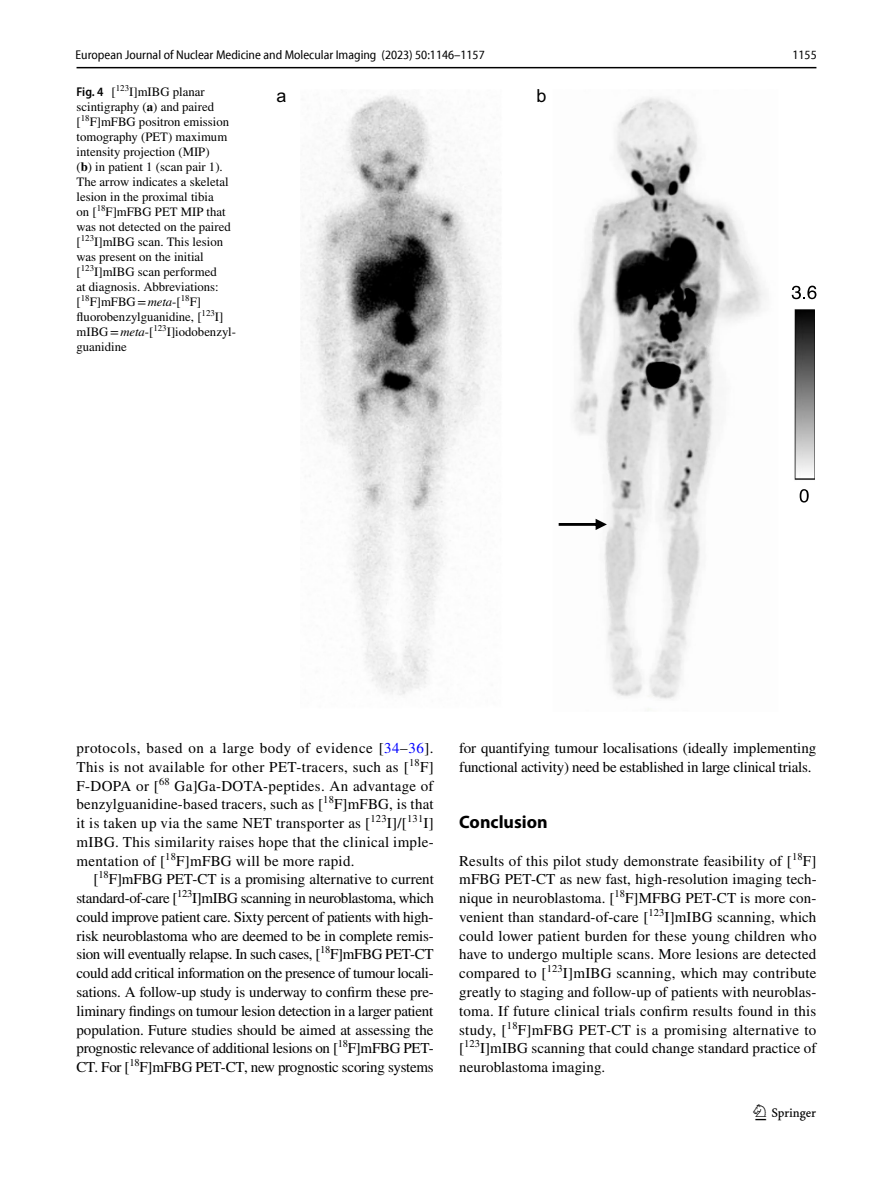
<style>
.page{position:relative;width:893px;height:1187px;background:#fff}
.page>*{position:absolute;margin:0;border:0;box-sizing:border-box;transform-origin:0 0}
.t1{font:22.5px "Springnew Regular 3";color:#000}
.t2{font:700 18px "Myriad Pro";color:#000}
.t3{font:18px "Arial 6";color:#000}
.t4{font:15px/18.8px "STIX";color:#000;text-align:justify}
.t5{font:12.75px/15px "STIX";color:#000}
.t6{font:semi-condensed 12.75px "Myriad Pro Unic";color:#000}
.s1{font-family:"Myriad Pro";font-weight:600;font-stretch:semi-condensed}
.s2{font-weight:700}
.s3{font-style:italic}
.s4{color:#00f}
</style>
<div class="page">
<hr style="left:77px;top:67px;width:739px;height:1px;background:#000">
<img style="left:301px;top:95px;width:514px;height:616px">
<svg style="left:792px;top:285px;width:24px;height:14px"></svg>
<svg style="left:800px;top:489px;width:9px;height:13px"></svg>
<svg style="left:559px;top:518px;width:48px;height:12px"></svg>
<p class="t6" style="left:76px;top:50px;width:411px">European Journal of Nuclear Medicine and Molecular Imaging (2023) 50:1146–1157</p>
<p class="t6" style="left:792px;top:50px;width:26px">1155</p>
<p class="t5" style="left:77px;top:85px;width:161px"><span class="s1">Fig. 4</span> [<sup>123</sup>I]mIBG planar scintigraphy (<span class="s2">a</span>) and paired [<sup>18</sup>F]mFBG positron emission tomography (PET) maximum intensity projection (MIP)<br>(<span class="s2">b</span>) in patient 1 (scan pair 1).<br>The arrow indicates a skeletal lesion in the proximal tibia<br>on [<sup>18</sup>F]mFBG PET MIP that was not detected on the paired [<sup>123</sup>I]mIBG scan. This lesion was present on the initial [<sup>123</sup>I]mIBG scan performed<br>at diagnosis. Abbreviations: [<sup>18</sup>F]mFBG=<span class="s3">meta</span>-[<sup>18</sup>F] fluorobenzylguanidine, [<sup>123</sup>I] mIBG=<span class="s3">meta</span>-[<sup>123</sup>I]iodobenzyl&shy;guanidine</p>
<p class="t3" style="left:276px;top:85px;width:12px">a</p>
<p class="t3" style="left:536px;top:85px;width:12px">b</p>
<p class="t4" style="left:77px;top:739px;width:359px">protocols, based on a large body of evidence [<span class="s4">34</span>–<span class="s4">36</span>].<br>This is not available for other PET-tracers, such as [<sup>18</sup>F] F-DOPA or [<sup>68</sup> Ga]Ga-DOTA-peptides. An advantage of benzylguanidine-based tracers, such as [<sup>18</sup>F]mFBG, is that it is taken up via the same NET transporter as [<sup>123</sup>I]/[<sup>131</sup>I] mIBG. This similarity raises hope that the clinical imple&shy;mentation of [<sup>18</sup>F]mFBG will be more rapid.</p>
<p class="t4" style="left:77px;top:871px;width:359px;text-indent:17px">[<sup>18</sup>F]mFBG PET-CT is a promising alternative to current standard-of-care [<sup>123</sup>I]mIBG scanning in neuroblastoma, which could improve patient care. Sixty percent of patients with high&shy;risk neuroblastoma who are deemed to be in complete remis&shy;sion will eventually relapse. In such cases, [<sup>18</sup>F]mFBG PET-CT could add critical information on the presence of tumour locali&shy;sations. A follow-up study is underway to confirm these pre&shy;liminary findings on tumour lesion detection in a larger patient population. Future studies should be aimed at assessing the prognostic relevance of additional lesions on [<sup>18</sup>F]mFBG PET-CT. For [<sup>18</sup>F]mFBG PET-CT, new prognostic scoring systems</p>
<p class="t4" style="left:459px;top:739px;width:359px">for quantifying tumour localisations (ideally implementing functional activity) need be established in large clinical trials.</p>
<p class="t2" style="left:459px;top:810px;width:90px">Conclusion</p>
<p class="t4" style="left:459px;top:852px;width:359px">Results of this pilot study demonstrate feasibility of [<sup>18</sup>F] mFBG PET-CT as new fast, high-resolution imaging tech&shy;nique in neuroblastoma. [<sup>18</sup>F]MFBG PET-CT is more con&shy;venient than standard-of-care [<sup>123</sup>I]mIBG scanning, which could lower patient burden for these young children who have to undergo multiple scans. More lesions are detected compared to [<sup>123</sup>I]mIBG scanning, which may contribute greatly to staging and follow-up of patients with neuroblas&shy;toma. If future clinical trials confirm results found in this study, [<sup>18</sup>F]mFBG PET-CT is a promising alternative to [<sup>123</sup>I]mIBG scanning that could change standard practice of neuroblastoma imaging.</p>
<h1 class="t1" style="left:755px;top:1104px;width:62px">1 3</h1>
</div>
